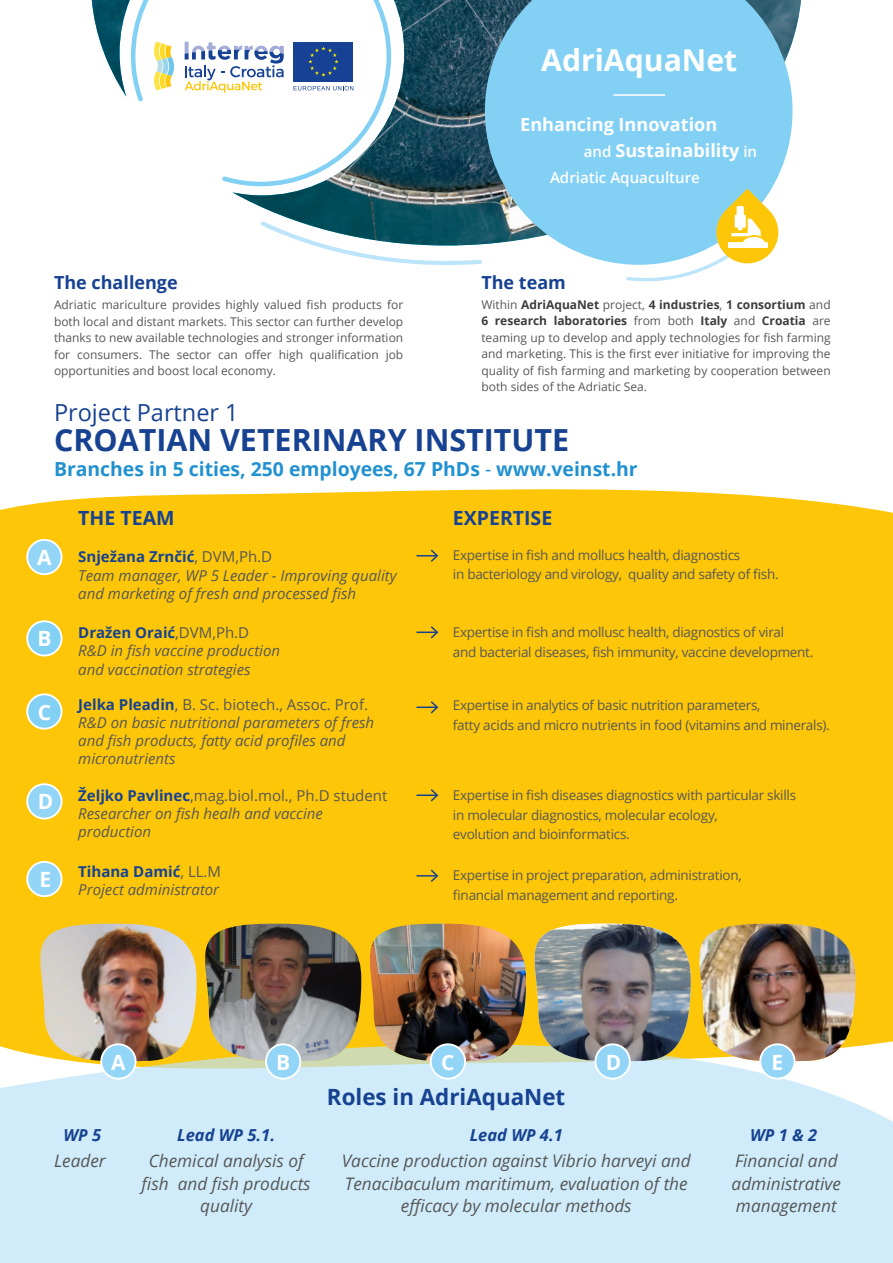
<style>
.page{position:relative;width:893px;height:1263px;background:#fff}
.page>*{position:absolute;margin:0;border:0;box-sizing:border-box;transform-origin:0 0}
.t1{font:700 30.45px "Open Sans";color:#164291}
.t2{font:700 30.15px "Open Sans";color:#fff}
.t3{font:23.55px "Open Sans";color:#164291}
.t4{font:700 22.35px "Open Sans";color:#164291}
.t5{font:700 21px "Open Sans";color:#fff}
.t6{font:700 19.5px "Open Sans";color:#164291}
.t7{font:700 19.35px "Open Sans";color:#2191d0}
.t8{font:700 18.15px/26px "Open Sans";color:#fff}
.t9{font:700 18px "Open Sans";color:#164291}
.t10{font:italic 17.25px/22.5px "Open Sans";color:#575756;text-align:center}
.t11{font:italic 700 16.5px "Open Sans";color:#164291}
.t12{font:600 15.15px "Open Sans";color:#fff}
.t13{font:italic 15px/18.1px "Open Sans";color:#575756}
.t14{font:13.5px/19.5px "Open Sans";letter-spacing:-.02em;color:#575756}
.t15{font:12px/16.5px "Open Sans";color:#575756;text-align:justify}
.s1{font-weight:600;font-size:15.15px}
.s2{font-weight:700;color:#3c3c3b}
.s3{font-weight:400}
.s4{font-weight:700;font-style:normal;color:#164291}
.s5{font-style:normal}
</style>
<div class="page">
<div style="left:0;top:489px;width:893px;height:420px;background:#fdc608"></div>
<svg style="left:313px;top:245px;width:169px;height:20px"></svg>
<img style="left:92px;top:0;width:709px;height:245px">
<svg style="left:129px;top:0;width:264px;height:189px"></svg>
<svg style="left:0;top:909px;width:893px;height:354px;background:#d5e9e4"></svg>
<svg style="left:101px;top:1044px;width:35px;height:35px"></svg>
<div style="left:100px;top:1043px;width:37px;height:36px;border:2px solid #fff;border-radius:50%"></div>
<div style="left:266px;top:1044px;width:34px;height:35px;background:#93d5f6;border-radius:50%"></div>
<div style="left:265px;top:1043px;width:36px;height:36px;border:2px solid #fff;border-radius:50%"></div>
<svg style="left:431px;top:1044px;width:34px;height:35px"></svg>
<div style="left:430px;top:1043px;width:36px;height:36px;border:2px solid #fff;border-radius:50%"></div>
<svg style="left:760px;top:1044px;width:35px;height:35px"></svg>
<div style="left:759px;top:1043px;width:36px;height:36px;border:2px solid #fff;border-radius:50%"></div>
<svg style="left:416px;top:548px;width:23px;height:15px"></svg>
<hr style="left:416px;top:631px;width:21px;height:2px;background:#164291">
<svg style="left:429px;top:625px;width:10px;height:15px"></svg>
<hr style="left:416px;top:706px;width:21px;height:2px;background:#164291">
<svg style="left:429px;top:699px;width:10px;height:16px"></svg>
<svg style="left:416px;top:868px;width:23px;height:15px"></svg>
<hr style="left:416px;top:794px;width:21px;height:2px;background:#164291">
<svg style="left:429px;top:787px;width:10px;height:16px"></svg>
<div style="left:27px;top:540px;width:35px;height:34px;background:#93d5f6;border-radius:50%"></div>
<div style="left:26px;top:539px;width:37px;height:36px;border:2px solid #fff;border-radius:50%"></div>
<div style="left:27px;top:621px;width:35px;height:35px;background:#83d0f5;border-radius:50%"></div>
<div style="left:26px;top:620px;width:37px;height:36px;border:2px solid #fff;border-radius:50%"></div>
<div style="left:27px;top:694px;width:35px;height:35px;background:#83d0f5;border-radius:50%"></div>
<div style="left:26px;top:693px;width:37px;height:37px;border:2px solid #fff;border-radius:50%"></div>
<div style="left:27px;top:862px;width:35px;height:34px;background:#93d5f6;border-radius:50%"></div>
<div style="left:26px;top:861px;width:37px;height:36px;border:2px solid #fff;border-radius:50%"></div>
<div style="left:27px;top:784px;width:35px;height:34px;background:#93d5f6;border-radius:50%"></div>
<div style="left:26px;top:783px;width:37px;height:36px;border:2px solid #fff;border-radius:50%"></div>
<img style="left:18px;top:921px;width:838px;height:148px">
<img style="left:532px;top:924px;width:159px;height:140px">
<div style="left:595px;top:1044px;width:35px;height:35px;background:#93d5f6;border-radius:50%"></div>
<div style="left:595px;top:1043px;width:36px;height:36px;border:2px solid #fff;border-radius:50%"></div>
<svg style="left:485px;top:0;width:307px;height:264px;background:#84caeb"></svg>
<svg style="left:624px;top:189px;width:157px;height:93px"></svg>
<hr style="left:613px;top:94px;width:52px;height:2px;background:#fff">
<h3 class="t9" style="left:54px;top:270px;width:125px">The challenge</h3>
<p class="t15" style="left:54px;top:296px;width:351px">Adriatic mariculture provides highly valued fish products for both local and distant markets. This sector can further develop thanks to new available technologies and stronger information for consumers. The sector can offer high qualification job opportunities and boost local economy.</p>
<h2 class="t2" style="left:541px;top:39px;width:198px">AdriAquaNet</h2>
<h3 class="t8" style="left:584px;top:111px;width:175px;text-indent:-63px">Enhancing Innovation<br><span class="s1">and</span> Sustainability <span class="s1">in</span></h3>
<p class="t12" style="left:550px;top:167px;width:151px">Adriatic Aquaculture</p>
<h3 class="t9" style="left:481px;top:270px;width:86px">The team</h3>
<p class="t15" style="left:481px;top:296px;width:351px">Within <span class="s2">AdriAquaNet</span> project, <span class="s2">4 industries</span>, <span class="s2">1 consortium</span> and <span class="s2">6 research laboratories</span> from both <span class="s2">Italy</span> and <span class="s2">Croatia</span> are teaming up to develop and apply technologies for fish farming and marketing. This is the first ever initiative for improving the quality of fish farming and marketing by cooperation between both sides of the Adriatic Sea.</p>
<h3 class="t3" style="left:54px;top:396px;width:186px">Project Partner 1</h3>
<h1 class="t1" style="left:54px;top:419px;width:517px">CROATIAN VETERINARY INSTITUTE</h1>
<h3 class="t7" style="left:54px;top:455px;width:585px">Branches in 5 cities, 250 employees, 67 PhDs <span class="s3">-</span> www.veinst.hr</h3>
<h3 class="t5" style="left:37px;top:543px;width:16px">A</h3>
<h3 class="t5" style="left:37px;top:624px;width:16px">B</h3>
<h3 class="t5" style="left:38px;top:697px;width:15px">C</h3>
<h3 class="t5" style="left:38px;top:787px;width:17px">D</h3>
<h3 class="t5" style="left:40px;top:864px;width:13px">E</h3>
<h3 class="t6" style="left:78px;top:504px;width:98px">THE TEAM</h3>
<h3 class="t6" style="left:453px;top:504px;width:101px">EXPERTISE</h3>
<p class="t13" style="left:78px;top:547px;width:320px"><span class="s4">Snježana Zrnčić</span><span class="s5">, DVM,Ph.D<br></span>Team manager, WP 5 Leader - Improving quality and marketing of fresh and processed fish</p>
<p class="t13" style="left:78px;top:623px;width:203px"><span class="s4">Dražen Oraić</span><span class="s5">,DVM,Ph.D<br></span>R&amp;D in fish vaccine production and vaccination strategies</p>
<p class="t13" style="left:78px;top:695px;width:297px"><span class="s4">Jelka Pleadin</span><span class="s5">, B. Sc. biotech., Assoc. Prof.<br></span>R&amp;D on basic nutritional parameters of fresh and fish products, fatty acid profiles and micronutrients</p>
<p class="t13" style="left:78px;top:786px;width:311px"><span class="s4">Željko Pavlinec</span><span class="s5">,mag.biol.mol., Ph.D student<br></span>Researcher on fish healh and vaccine production</p>
<p class="t13" style="left:78px;top:861px;width:144px"><span class="s4">Tihana Damić</span><span class="s5">, LL.M<br></span>Project administrator</p>
<p class="t14" style="left:453px;top:545px;width:327px">Expertise in fish and mollucs health, diagnostics<br>in bacteriology and virology, quality and safety of fish.</p>
<p class="t14" style="left:453px;top:622px;width:362px">Expertise in fish and mollusc health, diagnostics of viral<br>and bacterial diseases, fish immunity, vaccine development.</p>
<p class="t14" style="left:453px;top:695px;width:378px">Expertise in analytics of basic nutrition parameters,<br>fatty acids and micro nutrients in food (vitamins and minerals).</p>
<p class="t14" style="left:453px;top:785px;width:345px">Expertise in fish diseases diagnostics with particular skills in molecular diagnostics, molecular ecology,<br>evolution and bioinformatics.</p>
<p class="t14" style="left:453px;top:865px;width:290px">Expertise in project preparation, administration, financial management and reporting.</p>
<h3 class="t5" style="left:111px;top:1047px;width:16px">A</h3>
<h3 class="t5" style="left:276px;top:1047px;width:16px">B</h3>
<h3 class="t5" style="left:441px;top:1047px;width:15px">C</h3>
<h3 class="t5" style="left:771px;top:1047px;width:13px">E</h3>
<h3 class="t5" style="left:606px;top:1047px;width:17px">D</h3>
<h3 class="t4" style="left:327px;top:1081px;width:240px">Roles in AdriAquaNet</h3>
<h3 class="t11" style="left:63px;top:1123px;width:39px">WP 5</h3>
<h3 class="t10" style="left:54px;top:1149px;width:53px">Leader</h3>
<h3 class="t11" style="left:177px;top:1123px;width:99px">Lead WP 5.1.</h3>
<h3 class="t10" style="left:142px;top:1149px;width:170px">Chemical analysis of fish and fish products quality</h3>
<h3 class="t11" style="left:470px;top:1123px;width:95px">Lead WP 4.1</h3>
<h3 class="t11" style="left:750px;top:1123px;width:69px">WP 1 &amp; 2</h3>
<h3 class="t10" style="left:342px;top:1149px;width:350px">Vaccine production against Vibrio harveyi and<br>Tenacibaculum maritimum, evaluation of the efficacy by molecular methods</h3>
<h3 class="t10" style="left:732px;top:1149px;width:111px;text-align:left">Financial and administrative management</h3>
</div>
